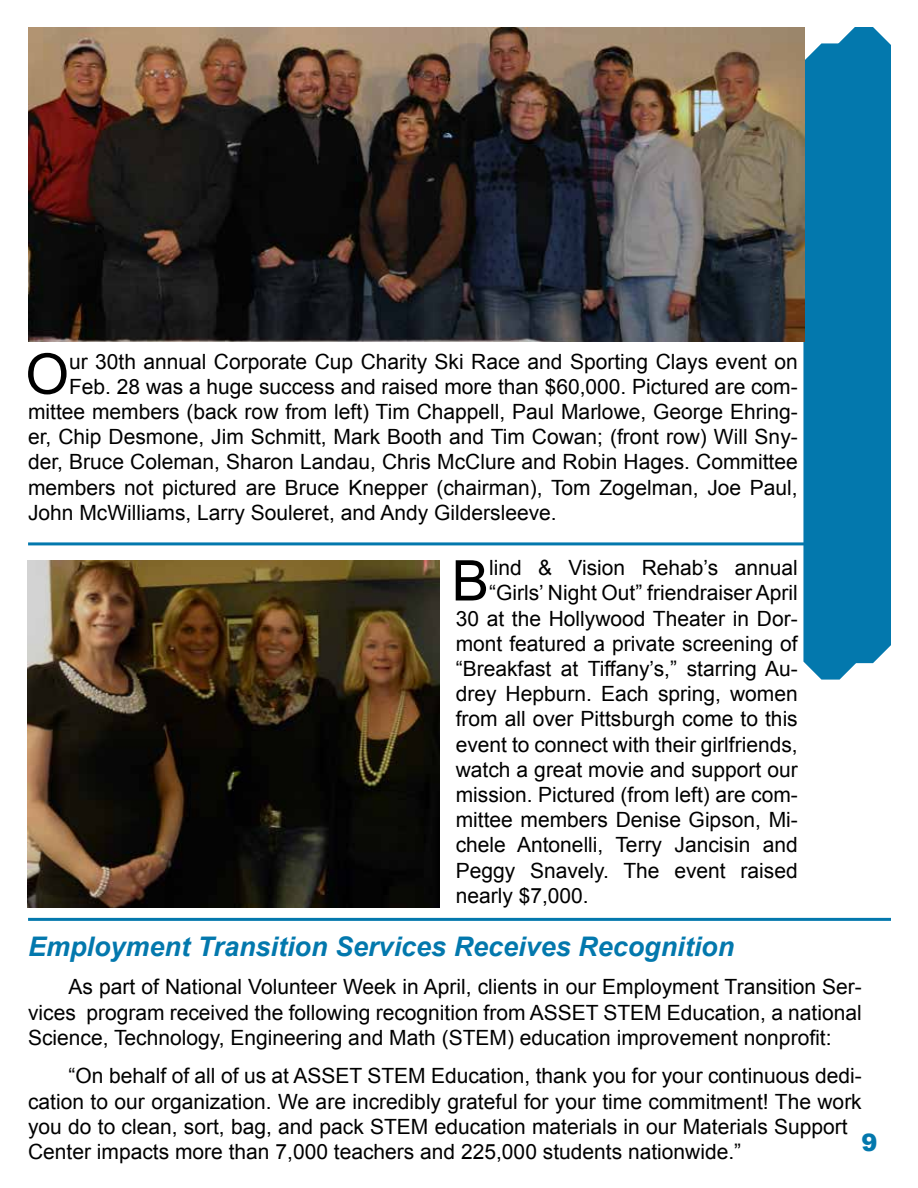
<style>
.page{position:relative;width:918px;height:1188px;background:#fff}
.page>*{position:absolute;margin:0;border:0;box-sizing:border-box;transform-origin:0 0}
.Paragraph_Style_text{font:56.25px "Arial";color:#000}
.Paragraph_Style_text-2{font:italic 700 27px "Arial";color:#0378ad}
.Paragraph_Style_text-3{font:900 24px "Arial";color:#0378ad}
.Paragraph_Style_text-4{font:21px/25.2px "Arial";color:#000;text-align:justify}
</style>
<div class="page">
<div style="left:803px;top:27px;width:88px;height:653px;background:#0378ad"></div>
<hr style="left:28px;top:542px;width:777px;height:3px;background:#0378ad">
<img style="left:27px;top:560px;width:412px;height:348px">
<img style="left:28px;top:27px;width:777px;height:314px">
<hr style="left:28px;top:918px;width:863px;height:3px;background:#0378ad">
<p class="Paragraph_Style_text" style="left:25px;top:337px;width:45px">O</p>
<p class="Paragraph_Style_text-4" style="left:69px;top:349px;width:730px">ur 30th annual Corporate Cup Charity Ski Race and Sporting Clays event on</p>
<p class="Paragraph_Style_text-4" style="left:69px;top:374px;width:730px">Feb. 28 was a huge success and raised more than $60,000. Pictured are com-</p>
<p class="Paragraph_Style_text-4" style="left:28px;top:399px;width:771px">mittee members (back row from left) Tim Chappell, Paul Marlowe, George Ehring-</p>
<p class="Paragraph_Style_text-4" style="left:28px;top:424px;width:771px">er, Chip Desmone, Jim Schmitt, Mark Booth and Tim Cowan; (front row) Will Sny-</p>
<p class="Paragraph_Style_text-4" style="left:28px;top:450px;width:771px">der, Bruce Coleman, Sharon Landau, Chris McClure and Robin Hages. Committee</p>
<p class="Paragraph_Style_text-4" style="left:28px;top:475px;width:771px">members not pictured are Bruce Knepper (chairman), Tom Zogelman, Joe Paul,</p>
<p class="Paragraph_Style_text-4" style="left:28px;top:500px;width:530px">John McWilliams, Larry Souleret, and Andy Gildersleeve.</p>
<p class="Paragraph_Style_text" style="left:452px;top:544px;width:39px">B</p>
<p class="Paragraph_Style_text-4" style="left:489px;top:556px;width:310px">lind &amp; Vision Rehab’s annual</p>
<p class="Paragraph_Style_text-4" style="left:489px;top:581px;width:310px">“Girls’ Night Out” friendraiser April</p>
<p class="Paragraph_Style_text-4" style="left:456px;top:606px;width:344px">30 at the Hollywood Theater in Dor-</p>
<p class="Paragraph_Style_text-4" style="left:456px;top:631px;width:344px">mont featured a private screening of</p>
<p class="Paragraph_Style_text-4" style="left:456px;top:656px;width:344px">“Breakfast at Tiffany’s,” starring Au-</p>
<p class="Paragraph_Style_text-4" style="left:456px;top:682px;width:344px">drey Hepburn. Each spring, women</p>
<p class="Paragraph_Style_text-4" style="left:456px;top:707px;width:344px">from all over Pittsburgh come to this</p>
<p class="Paragraph_Style_text-4" style="left:456px;top:732px;width:344px">event to connect with their girlfriends,</p>
<p class="Paragraph_Style_text-4" style="left:456px;top:757px;width:344px">watch a great movie and support our</p>
<p class="Paragraph_Style_text-4" style="left:456px;top:782px;width:344px">mission. Pictured (from left) are com-</p>
<p class="Paragraph_Style_text-4" style="left:456px;top:808px;width:344px">mittee members Denise Gipson, Mi-</p>
<p class="Paragraph_Style_text-4" style="left:456px;top:833px;width:344px">chele Antonelli, Terry Jancisin and</p>
<p class="Paragraph_Style_text-4" style="left:456px;top:858px;width:344px">Peggy Snavely. The event raised</p>
<p class="Paragraph_Style_text-4" style="left:456px;top:883px;width:135px">nearly $7,000.</p>
<p class="Paragraph_Style_text-2" style="left:28px;top:928px;width:708px">Employment Transition Services Receives Recognition</p>
<p class="Paragraph_Style_text-4" style="left:28px;top:975px;width:835px;text-indent:41px">As part of National Volunteer Week in April, clients in our Employment Transition Ser&shy;vices program received the following recognition from ASSET STEM Education, a national Science, Technology, Engineering and Math (STEM) education improvement nonprofit:</p>
<p class="Paragraph_Style_text-4" style="left:28px;top:1064px;width:835px;text-align:left;text-indent:41px">“On behalf of all of us at ASSET STEM Education, thank you for your continuous dedi&shy;cation to our organization. We are incredibly grateful for your time commitment! The work you do to clean, sort, bag, and pack STEM education materials in our Materials Support Center impacts more than 7,000 teachers and 225,000 students nationwide.”</p>
<p class="Paragraph_Style_text-3" style="left:861px;top:1125px;width:18px">9</p>
</div>
